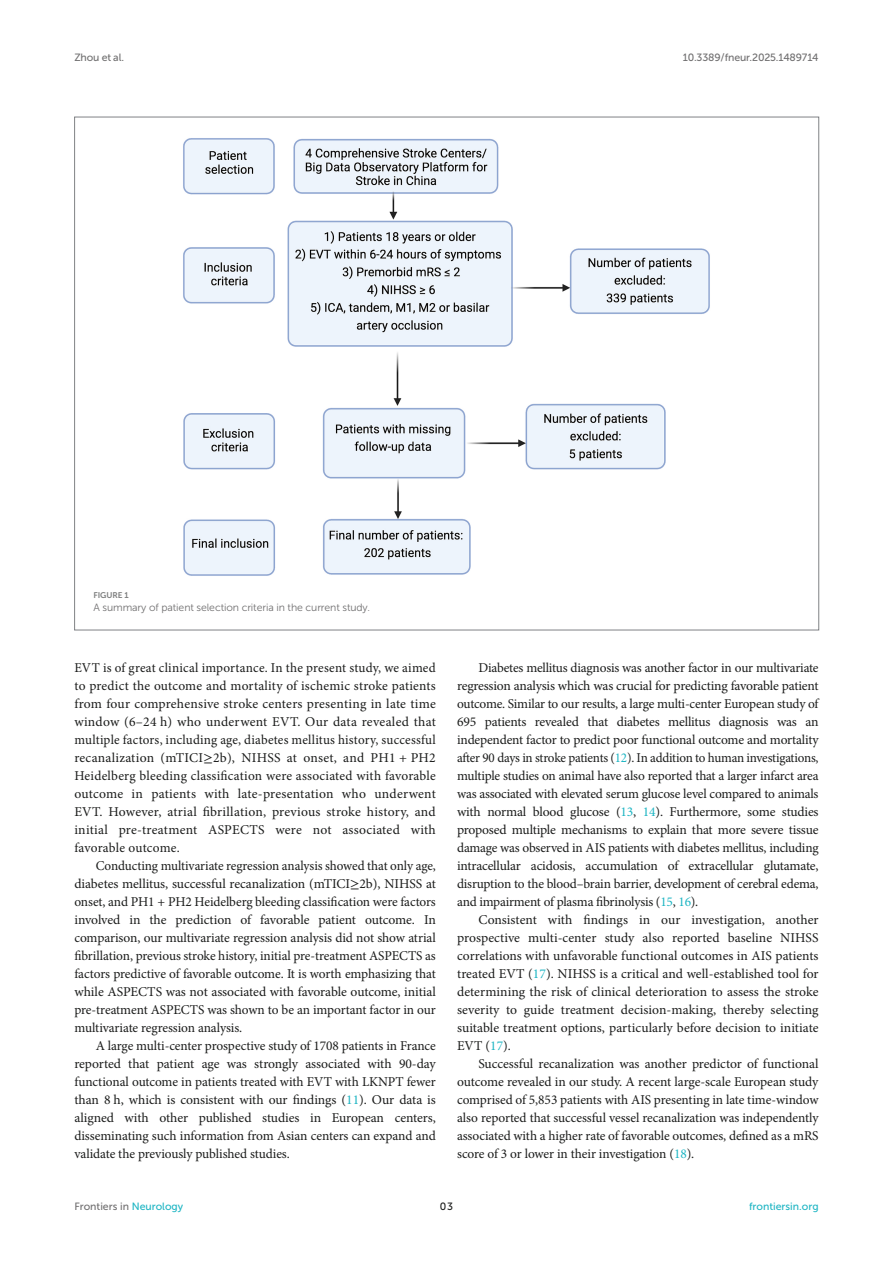
<style>
.page{position:relative;width:893px;height:1263px;background:#fff}
.page>*{position:absolute;margin:0;border:0;box-sizing:border-box;transform-origin:0 0}
.TEXT{font:13.5px/18px "Minion Pro";letter-spacing:-.005em;color:#1b1c1b;text-align:justify}
.t1{font:10.5px "Museo Sans 500";letter-spacing:-.015em;color:#706f70}
.FIG_LEG{font:10.5px "Museo Sans 300";letter-spacing:-.01em;color:#706f70}
.t2{font:10.5px "Museo Sans 500";color:#1db5c3}
.t3{font:10.5px "Museo Sans 500";color:#1b1c1b}
.FIG_HD{font:8.25px "Museo Sans 700";letter-spacing:-.01em;color:#7e7f7f}
.s1{font-family:"STIX General"}
.s2{color:#1db5c3}
</style>
<div class="page">
<img style="left:183px;top:138px;width:527px;height:438px">
<p class="t1" style="left:74px;top:51px;width:51px">Zhou et al.</p>
<p class="t1" style="left:683px;top:51px;width:137px">10.3389/fneur.2025.1489714</p>
<p class="FIG_HD" style="left:94px;top:590px;width:37px">FIGURE 1</p>
<p class="FIG_LEG" style="left:94px;top:602px;width:278px">A summary of patient selection criteria in the current study.</p>
<p class="TEXT" style="left:74px;top:659px;width:363px">EVT is of great clinical importance. In the present study, we aimed to predict the outcome and mortality of ischemic stroke patients from four comprehensive stroke centers presenting in late time window (6–24 h) who underwent EVT. Our data revealed that multiple factors, including age, diabetes mellitus history, successful recanalization (mTICI<span class="s1">≥</span>2b), NIHSS at onset, and PH1 + PH2<br>Heidelberg bleeding classification were associated with favorable outcome in patients with late-presentation who underwent EVT. However, atrial fibrillation, previous stroke history, and initial pre-treatment ASPECTS were not associated with favorable outcome.</p>
<p class="TEXT" style="left:74px;top:857px;width:363px;text-indent:21px">Conducting multivariate regression analysis showed that only age, diabetes mellitus, successful recanalization (mTICI<span class="s1">≥</span>2b), NIHSS at onset, and PH1 + PH2 Heidelberg bleeding classification were factors involved in the prediction of favorable patient outcome. In comparison, our multivariate regression analysis did not show atrial fibrillation, previous stroke history, initial pre-treatment ASPECTS as factors predictive of favorable outcome. It is worth emphasizing that while ASPECTS was not associated with favorable outcome, initial pre-treatment ASPECTS was shown to be an important factor in our multivariate regression analysis.</p>
<p class="TEXT" style="left:74px;top:1037px;width:363px;text-indent:21px">A large multi-center prospective study of 1708 patients in France reported that patient age was strongly associated with 90-day functional outcome in patients treated with EVT with LKNPT fewer than 8 h, which is consistent with our findings (<span class="s2">11</span>). Our data is aligned with other published studies in European centers, disseminating such information from Asian centers can expand and validate the previously published studies.</p>
<p class="TEXT" style="left:457px;top:659px;width:363px;text-indent:21px">Diabetes mellitus diagnosis was another factor in our multivariate regression analysis which was crucial for predicting favorable patient outcome. Similar to our results, a large multi-center European study of 695 patients revealed that diabetes mellitus diagnosis was an independent factor to predict poor functional outcome and mortality after 90 days in stroke patients (<span class="s2">12</span>). In addition to human investigations, multiple studies on animal have also reported that a larger infarct area was associated with elevated serum glucose level compared to animals with normal blood glucose (<span class="s2">13</span>, <span class="s2">14</span>). Furthermore, some studies proposed multiple mechanisms to explain that more severe tissue damage was observed in AIS patients with diabetes mellitus, including intracellular acidosis, accumulation of extracellular glutamate, disruption to the blood–brain barrier, development of cerebral edema, and impairment of plasma fibrinolysis (<span class="s2">15</span>, <span class="s2">16</span>).</p>
<p class="TEXT" style="left:457px;top:911px;width:363px;text-indent:21px">Consistent with findings in our investigation, another prospective multi-center study also reported baseline NIHSS correlations with unfavorable functional outcomes in AIS patients treated EVT (<span class="s2">17</span>). NIHSS is a critical and well-established tool for determining the risk of clinical deterioration to assess the stroke severity to guide treatment decision-making, thereby selecting suitable treatment options, particularly before decision to initiate EVT (<span class="s2">17</span>).</p>
<p class="TEXT" style="left:457px;top:1055px;width:363px;text-indent:21px">Successful recanalization was another predictor of functional outcome revealed in our study. A recent large-scale European study comprised of 5,853 patients with AIS presenting in late time-window also reported that successful vessel recanalization was independently associated with a higher rate of favorable outcomes, defined as a mRS score of 3 or lower in their investigation (<span class="s2">18</span>).</p>
<p class="t1" style="left:74px;top:1200px;width:110px">Frontiers in <span class="s2">Neurology</span></p>
<p class="t3" style="left:440px;top:1200px;width:15px">03</p>
<p class="t2" style="left:749px;top:1200px;width:71px">frontiersin.org</p>
</div>
